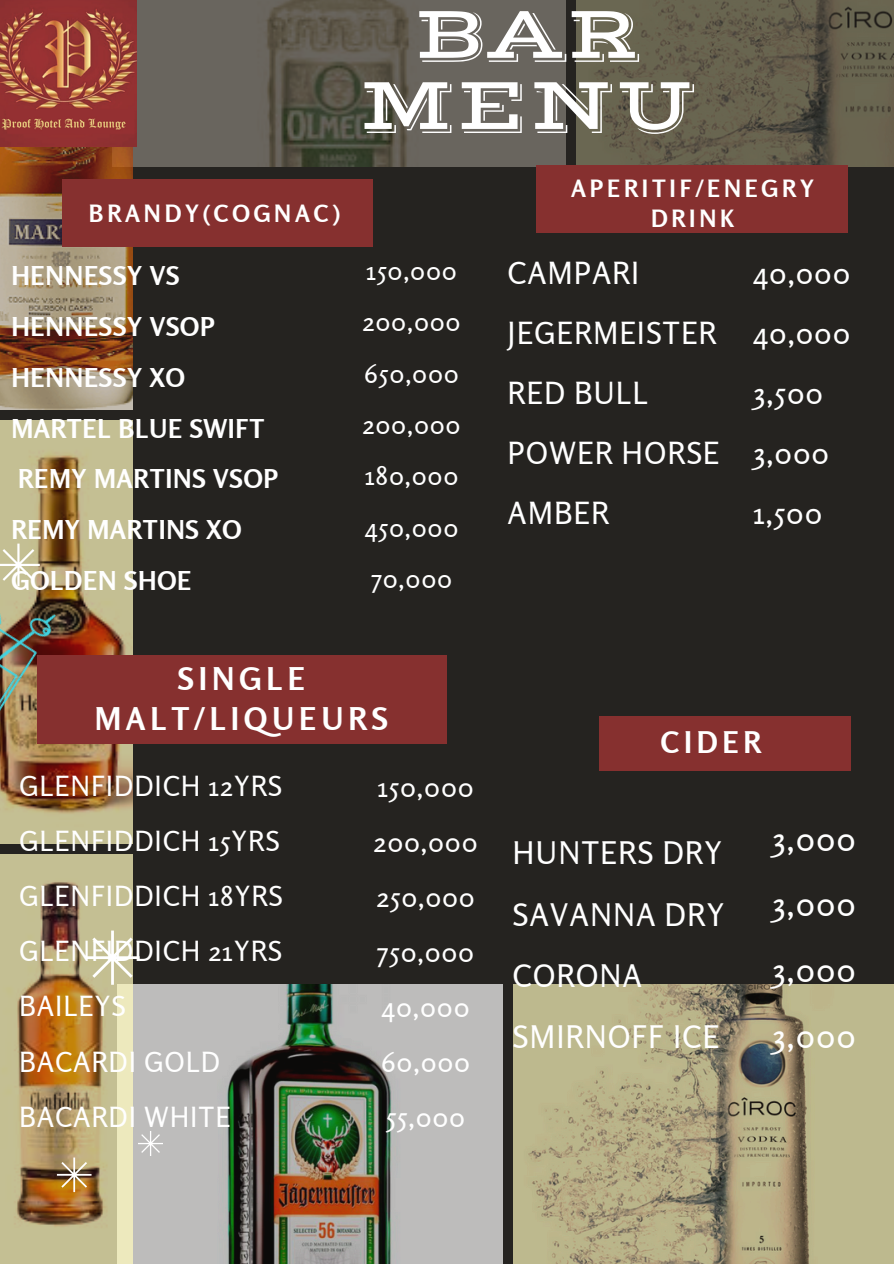
<style>
.page{position:relative;width:894px;height:1264px;background:#fff}
.page>*{position:absolute;margin:0;border:0;box-sizing:border-box;transform-origin:0 0}
.t1{font:76.8px/71.1px "Vast Shadow";color:#fff;text-align:center}
.t2{font:33.45px/65.6px "Rosario";letter-spacing:.03em;color:#fff;text-align:justify}
.t3{font:700 31.2px/39.3px "Rosario";letter-spacing:.16em;color:#fff;text-align:center}
.t4{font:30.9px/61.2px "Rosario";letter-spacing:.03em;color:#fff}
.t5{font:30.3px/60px "Rosario";letter-spacing:.03em;color:#fff}
.t6{font:700 29.7px "Rosario";letter-spacing:.16em;color:#fff}
.t7{font:27.6px/55.1px "Rosario";letter-spacing:.03em;color:#fff}
.t8{font:25.95px "Rosario";letter-spacing:.03em;color:#fff}
.t9{font:700 25.8px/50.8px "Rosario";letter-spacing:.03em;color:#fff}
.t10{font:700 23.7px/30.3px "Rosario";letter-spacing:.16em;color:#fff;text-align:center}
</style>
<div class="page">
<div style="left:0;top:0;width:893px;height:1263px;background:#252320"></div>
<img style="left:133px;top:984px;width:369px;height:279px">
<img style="left:513px;top:984px;width:380px;height:279px">
<img style="left:133px;top:1px;width:432px;height:165px">
<img style="left:576px;top:1px;width:317px;height:165px">
<img style="left:0;top:146px;width:133px;height:263px">
<img style="left:0;top:421px;width:133px;height:82px">
<img style="left:0;top:881px;width:133px;height:382px">
<img style="left:0;top:503px;width:135px;height:378px">
<svg style="left:0;top:543px;width:40px;height:43px;background:#cec8a5"></svg>
<svg style="left:85px;top:930px;width:54px;height:54px;background:#beba9b"></svg>
<svg style="left:57px;top:1157px;width:34px;height:35px"></svg>
<svg style="left:37px;top:675px;width:1px;height:35px"></svg>
<svg style="left:138px;top:1130px;width:25px;height:25px"></svg>
<div style="left:62px;top:180px;width:311px;height:67px;background:#86302f"></div>
<div style="left:599px;top:716px;width:251px;height:54px;background:#86302f"></div>
<div style="left:536px;top:166px;width:311px;height:67px;background:#86302f"></div>
<div style="left:38px;top:655px;width:408px;height:88px;background:#86302f"></div>
<img style="left:0;top:0;width:136px;height:146px">
<p class="t10" style="left:89px;top:198px;width:252px">BRANDY(COGNAC)</p>
<p class="t9" style="left:11px;top:250px;width:268px">HENNESSY VS<br>HENNESSY VSOP<br>HENNESSY XO<br>MARTEL BLUE SWIFT<br>REMY MARTINS VSOP<br>REMY MARTINS XO<br>GOLDEN SHOE</p>
<h1 class="t1" style="left:359px;top:0;width:338px">BAR<br>MENU</h1>
<h6 class="t8" style="left:366px;top:254px;width:92px">150,000</h6>
<p class="t8" style="left:362px;top:306px;width:100px">200,000</p>
<h6 class="t8" style="left:364px;top:357px;width:96px">650,000</h6>
<p class="t8" style="left:362px;top:408px;width:100px">200,000</p>
<p class="t8" style="left:364px;top:460px;width:95px">180,000</p>
<p class="t8" style="left:364px;top:511px;width:95px">450,000</p>
<p class="t8" style="left:371px;top:562px;width:83px">70,000</p>
<p class="t10" style="left:571px;top:173px;width:244px">APERITIF/ENEGRY<br>DRINK</p>
<h6 class="t5" style="left:507px;top:242px;width:213px">CAMPARI<br>JEGERMEISTER<br>RED BULL<br>POWER HORSE<br>AMBER</h6>
<p class="t5" style="left:753px;top:242px;width:98px">40,000<br>40,000<br>3,500<br>3,000<br>1,500</p>
<h3 class="t3" style="left:95px;top:659px;width:295px">SINGLE<br>MALT/LIQUEURS</h3>
<p class="t7" style="left:19px;top:758px;width:265px">GLENFIDDICH 12YRS<br>GLENFIDDICH 15YRS<br>GLENFIDDICH 18YRS<br>GLENFIDDICH 21YRS<br>BAILEYS<br>BACARDI GOLD<br>BACARDI WHITE</p>
<p class="t7" style="left:373px;top:759px;width:105px;text-align:center">150,000<br>200,000<br>250,000<br>750,000<br>40,000<br>60,000<br>55,000</p>
<p class="t6" style="left:660px;top:724px;width:102px">CIDER</p>
<p class="t4" style="left:512px;top:822px;width:213px">HUNTERS DRY<br>SAVANNA DRY<br>CORONA<br>SMIRNOFF ICE</p>
<h3 class="t2" style="left:771px;top:805px;width:85px">3,000<br>3,000<br>3,000<br>3,000</h3>
</div>
